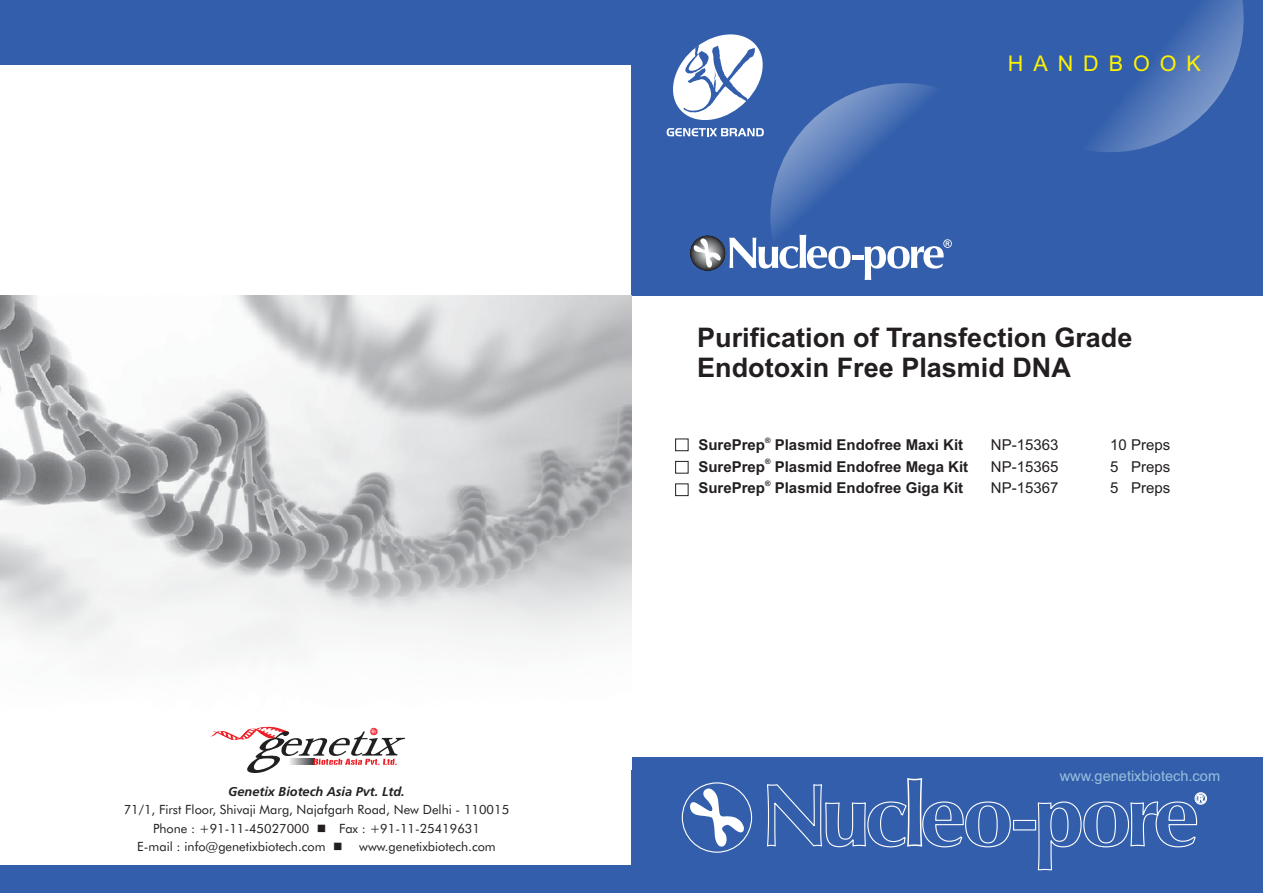
<style>
.page{position:relative;width:1263px;height:893px;background:#fff}
.page>*{position:absolute;margin:0;border:0;box-sizing:border-box;transform-origin:0 0}
.t1{font:700 27px/30.2px "Arial";color:#231f20}
.t2{font:21.6px "Arial";letter-spacing:.46em;color:#fff200}
.t3{font:700 15px "Arial";color:#231f20}
.t4{font:15px "Arial";color:#231f20}
.t5{font:14.55px "Arial";color:#98bfdd}
.t6{font:12.75px "Futura BT";color:#231f20}
.t7{font:italic 700 12.75px "Frutiger CE";color:#231f20}
.t8{font:700 7.5px "Arial";color:#231f20}
</style>
<div class="page">
<div style="left:631px;top:0;width:631px;height:296px;background:#325eab"></div>
<div style="left:631px;top:757px;width:631px;height:136px;background:#325eab"></div>
<div style="left:1px;top:865px;width:631px;height:28px;background:#325eab"></div>
<svg style="left:673px;top:34px;width:90px;height:86px"></svg>
<svg style="left:667px;top:128px;width:97px;height:8px"></svg>
<svg style="left:770px;top:83px;width:268px;height:268px"></svg>
<img style="left:0;top:295px;width:631px;height:360px">
<div style="left:852px;top:255px;width:11px;height:5px;background:#fff"></div>
<svg style="left:976px;top:0;width:268px;height:163px"></svg>
<div style="left:0;top:0;width:631px;height:64px;background:#325eab"></div>
<div style="left:675px;top:439px;width:13px;height:12px;border:1px solid #231f20"></div>
<div style="left:675px;top:461px;width:13px;height:13px;border:1px solid #231f20"></div>
<div style="left:675px;top:483px;width:13px;height:13px;border:1px solid #231f20"></div>
<svg style="left:690px;top:235px;width:161px;height:37px"></svg>
<svg style="left:767px;top:778px;width:244px;height:70px"></svg>
<div style="left:1013px;top:820px;width:23px;height:10px;border:1px solid #fff"></div>
<div style="left:682px;top:782px;width:70px;height:71px;border:1px solid #fff;border-radius:50%"></div>
<svg style="left:689px;top:788px;width:55px;height:59px"></svg>
<svg style="left:210px;top:726px;width:195px;height:47px"></svg>
<svg style="left:865px;top:239px;width:87px;height:41px"></svg>
<svg style="left:1037px;top:792px;width:170px;height:79px"></svg>
<p class="t7" style="left:228px;top:786px;width:178px">Genetix Biotech Asia Pvt. Ltd.</p>
<p class="t6" style="left:124px;top:805px;width:387px">71/1, First Floor, Shivaji Marg, Najafgarh Road, New Delhi - 110015</p>
<p class="t6" style="left:153px;top:823px;width:328px">Phone : +91-11-45027000 ■ Fax : +91-11-25419631</p>
<p class="t6" style="left:137px;top:841px;width:207px">E-mail : info@genetixbiotech.com ■</p>
<p class="t6" style="left:359px;top:841px;width:138px">www.genetixbiotech.com</p>
<h2 class="t2" style="left:1008px;top:56px;width:194px">HANDBOOK</h2>
<h1 class="t1" style="left:697px;top:325px;width:437px">Purification of Transfection Grade<br>Endotoxin Free Plasmid DNA</h1>
<p class="t8" style="left:765px;top:437px;width:7px">®</p>
<p class="t3" style="left:698px;top:439px;width:266px">SurePrep Plasmid Endofree Maxi Kit</p>
<p class="t4" style="left:991px;top:439px;width:69px">NP-15363</p>
<p class="t4" style="left:1110px;top:439px;width:62px">10 Preps</p>
<p class="t8" style="left:765px;top:459px;width:7px">®</p>
<p class="t3" style="left:698px;top:461px;width:271px">SurePrep Plasmid Endofree Mega Kit</p>
<p class="t4" style="left:991px;top:461px;width:69px">NP-15365</p>
<p class="t4" style="left:1110px;top:461px;width:62px">5 Preps</p>
<p class="t8" style="left:765px;top:480px;width:7px">®</p>
<p class="t3" style="left:698px;top:482px;width:266px">SurePrep Plasmid Endofree Giga Kit</p>
<p class="t4" style="left:991px;top:482px;width:69px">NP-15367</p>
<p class="t4" style="left:1110px;top:482px;width:62px">5 Preps</p>
<p class="t5" style="left:1060px;top:771px;width:162px">www.genetixbiotech.com</p>
</div>
